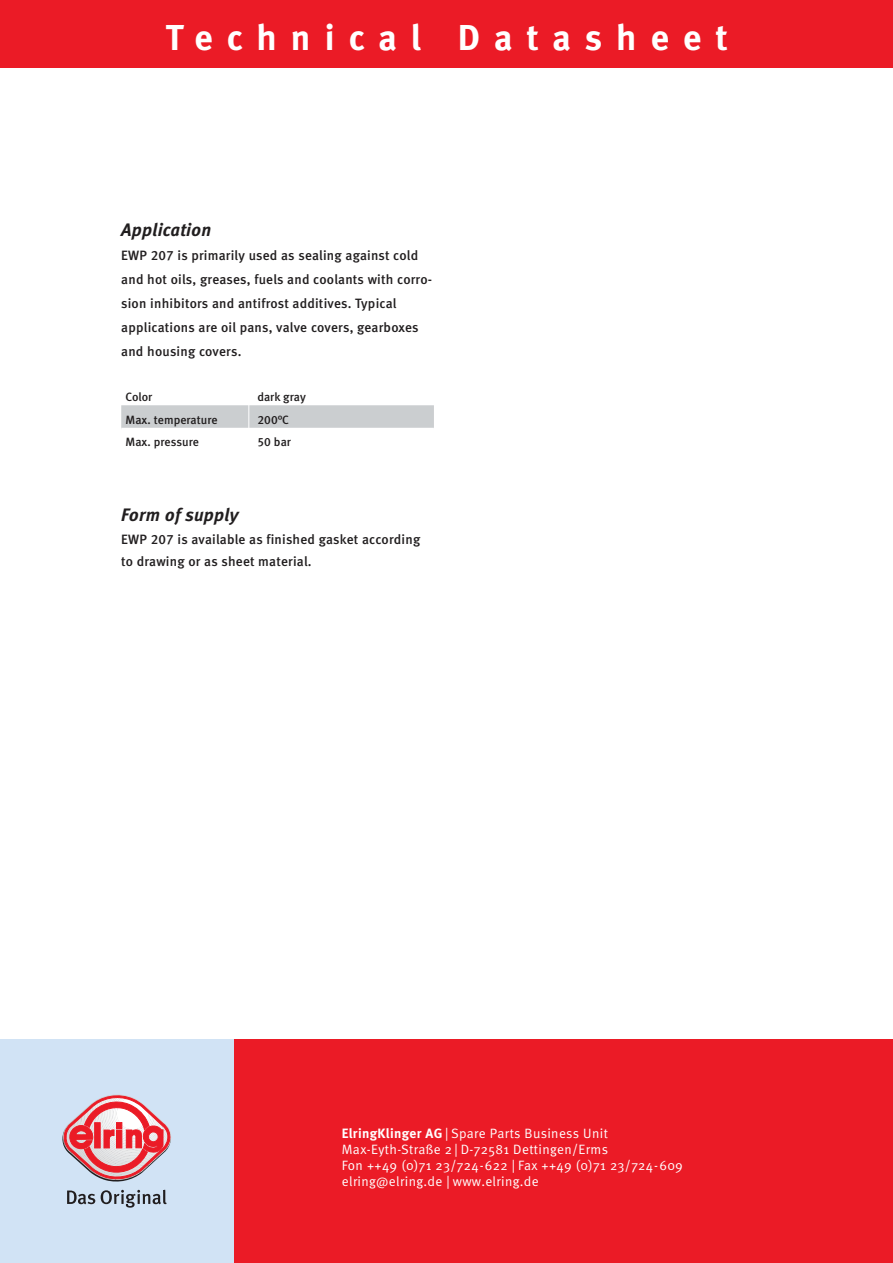
<style>
.page{position:relative;width:893px;height:1263px;background:#fff}
.page>*{position:absolute;margin:0;border:0;box-sizing:border-box;transform-origin:0 0}
.t1{font:36px "Meta Bold LF";letter-spacing:.39em;color:#fff}
.t2{font:italic 18px "Meta Bold LF";letter-spacing:.015em;color:#211e1f}
.t3{font:13.5px/24px "Meta Medium LF";letter-spacing:.015em;color:#211e1f}
.t4{font:13.5px/16.2px "Meta Normal";letter-spacing:.03em;color:#fff}
.t5{font:12px "Meta Medium LF";letter-spacing:.005em;color:#211e1f}
.s1{font-family:"Meta";font-weight:700}
</style>
<div class="page">
<div style="left:234px;top:1040px;width:658px;height:223px;background:#eb1b26"></div>
<div style="left:121px;top:405px;width:313px;height:24px;background:#cbced0"></div>
<div style="left:121px;top:428px;width:313px;height:24px;background:#fff"></div>
<hr style="left:248px;top:394px;width:1px;height:50px;background:#fff">
<div style="left:0;top:0;width:892px;height:68px;background:#eb1b26"></div>
<div style="left:0;top:1040px;width:234px;height:223px;background:#d1e3f5"></div>
<svg style="left:67px;top:1191px;width:28px;height:13px"></svg>
<svg style="left:101px;top:1190px;width:65px;height:18px"></svg>
<svg style="left:62px;top:1094px;width:109px;height:88px"></svg>
<h1 class="t1" style="left:166px;top:25px;width:563px">Technical Datasheet</h1>
<h2 class="t2" style="left:121px;top:224px;width:91px">Application</h2>
<p class="t3" style="left:121px;top:245px;width:312px">EWP 207 is primarily used as sealing against cold and hot oils, greases, fuels and coolants with corro&shy;sion inhibitors and antifrost additives. Typical applications are oil pans, valve covers, gearboxes and housing covers.</p>
<p class="t5" style="left:125px;top:393px;width:28px">Color</p>
<p class="t5" style="left:257px;top:393px;width:50px">dark gray</p>
<p class="t5" style="left:125px;top:415px;width:94px">Max. temperature</p>
<p class="t5" style="left:257px;top:415px;width:33px">200°C</p>
<p class="t5" style="left:125px;top:438px;width:75px">Max. pressure</p>
<p class="t5" style="left:257px;top:438px;width:35px">50 bar</p>
<h2 class="t2" style="left:121px;top:509px;width:119px">Form of supply</h2>
<p class="t3" style="left:121px;top:529px;width:300px;line-height:22.5px">EWP 207 is available as finished gasket according to drawing or as sheet material.</p>
<p class="t4" style="left:342px;top:1126px;width:342px"><span class="s1">ElringKlinger AG</span> | Spare Parts Business Unit Max-Eyth-Straße 2 | D-72581 Dettingen/Erms<br>Fon ++49 (0)71 23/724-622 | Fax ++49 (0)71 23/724-609 elring@elring.de | www.elring.de</p>
</div>
